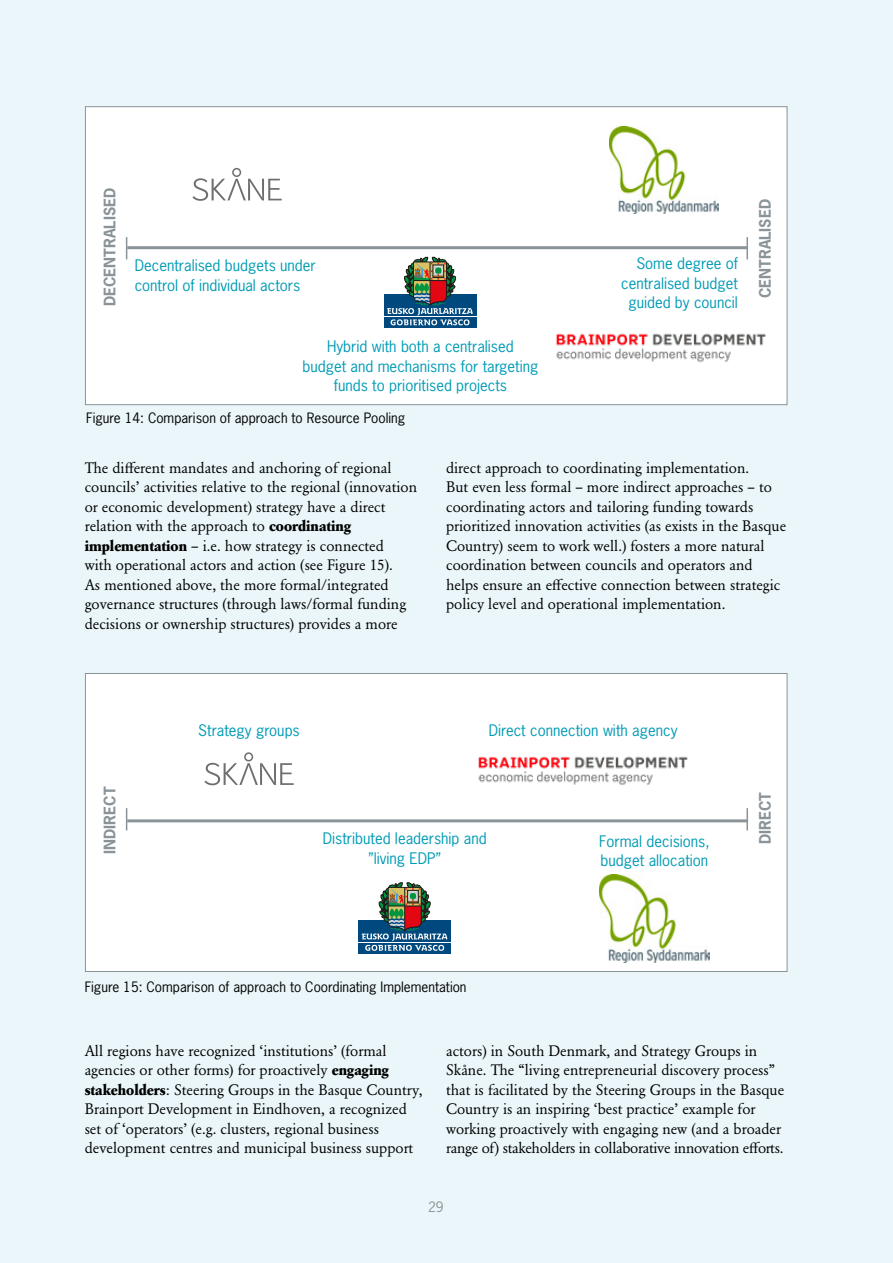
<style>
.page{position:relative;width:893px;height:1263px;background:#eaf6f9}
.page>*{position:absolute;margin:0;border:0;box-sizing:border-box;transform-origin:0 0}
.t1{font:15px/19.5px "Garamond Berth BQ";color:#000}
.t2{font:15px/19.5px "News Gothic LT";color:#009bb5}
.t3{font:700 15px "News Gothic LT";color:#8a9498}
.t4{font:13.5px "News Gothic LT";color:#000}
.t5{font:13.5px "News Gothic LT";color:#8a9498}
.s1{font-weight:700}
</style>
<div class="page">
<div style="left:85px;top:106px;width:702px;height:299px;background:#fff;border:1px solid #8a9498"></div>
<hr style="left:127px;top:246px;width:621px;height:3px;background:#8a9498">
<svg style="left:126px;top:237px;width:1px;height:22px"></svg>
<hr style="left:746px;top:237px;width:2px;height:22px;background:#8a9498">
<div style="left:85px;top:673px;width:702px;height:299px;background:#fff;border:1px solid #8a9498"></div>
<hr style="left:127px;top:819px;width:621px;height:3px;background:#8a9498">
<svg style="left:126px;top:808px;width:1px;height:22px"></svg>
<hr style="left:746px;top:808px;width:2px;height:22px;background:#8a9498">
<img style="left:556px;top:333px;width:210px;height:29px">
<img style="left:600px;top:875px;width:109px;height:87px">
<svg style="left:204px;top:752px;width:90px;height:33px"></svg>
<img style="left:478px;top:756px;width:210px;height:29px">
<svg style="left:192px;top:168px;width:90px;height:33px"></svg>
<img style="left:610px;top:126px;width:109px;height:88px">
<div style="left:384px;top:295px;width:92px;height:33px;background:#00497f"></div>
<hr style="left:383px;top:316px;width:94px;height:1px;background:#fff">
<svg style="left:387px;top:257px;width:86px;height:69px"></svg>
<div style="left:356px;top:918px;width:97px;height:38px;background:linear-gradient(to right,#fff,#fff)"></div>
<div style="left:358px;top:920px;width:93px;height:33px;background:#00497f"></div>
<hr style="left:358px;top:942px;width:94px;height:1px;background:#fff">
<svg style="left:362px;top:882px;width:85px;height:69px"></svg>
<p class="t3" style="left:100px;top:306px;width:120px;rotate:-90deg">DECENTRALISED</p>
<p class="t3" style="left:755px;top:298px;width:101px;rotate:-90deg">CENTRALISED</p>
<p class="t2" style="left:135px;top:256px;width:183px">Decentralised budgets under control of individual actors</p>
<p class="t2" style="left:621px;top:254px;width:118px;text-align:right">Some degree of centralised budget guided by council</p>
<p class="t2" style="left:303px;top:336px;width:237px;text-align:center">Hybrid with both a centralised<br>budget and mechanisms for targeting funds to prioritised projects</p>
<p class="t4" style="left:86px;top:409px;width:321px">Figure 14: Comparison of approach to Resource Pooling</p>
<p class="t1" style="left:85px;top:458px;width:334px">The different mandates and anchoring of regional councils’ activities relative to the regional (innovation or economic development) strategy have a direct relation with the approach to <span class="s1">coordinating implementation</span> – i.e. how strategy is connected<br>with operational actors and action (see Figure 15).<br>As mentioned above, the more formal/integrated governance structures (through laws/formal funding decisions or ownership structures) provides a more</p>
<p class="t1" style="left:446px;top:458px;width:342px">direct approach to coordinating implementation.<br>But even less formal – more indirect approaches – to coordinating actors and tailoring funding towards prioritized innovation activities (as exists in the Basque Country) seem to work well.) fosters a more natural coordination between councils and operators and helps ensure an effective connection between strategic policy level and operational implementation.</p>
<p class="t3" style="left:100px;top:854px;width:68px;rotate:-90deg">INDIRECT</p>
<p class="t2" style="left:198px;top:721px;width:103px">Strategy groups</p>
<p class="t2" style="left:489px;top:721px;width:190px">Direct connection with agency</p>
<p class="t2" style="left:323px;top:829px;width:165px">Distributed leadership and</p>
<p class="t2" style="left:368px;top:848px;width:74px">”living EDP”</p>
<p class="t2" style="left:599px;top:831px;width:112px">Formal decisions, budget allocation</p>
<p class="t4" style="left:85px;top:978px;width:383px">Figure 15: Comparison of approach to Coordinating Implementation</p>
<p class="t3" style="left:755px;top:844px;width:54px;rotate:-90deg">DIRECT</p>
<p class="t1" style="left:85px;top:1041px;width:339px">All regions have recognized ‘institutions’ (formal agencies or other forms) for proactively <span class="s1">engaging stakeholders</span>: Steering Groups in the Basque Country, Brainport Development in Eindhoven, a recognized set of ‘operators’ (e.g. clusters, regional business development centres and municipal business support</p>
<p class="t1" style="left:446px;top:1041px;width:340px">actors) in South Denmark, and Strategy Groups in Skåne. The “living entrepreneurial discovery process” that is facilitated by the Steering Groups in the Basque Country is an inspiring ‘best practice’ example for working proactively with engaging new (and a broader range of) stakeholders in collaborative innovation efforts.</p>
<p class="t5" style="left:428px;top:1198px;width:17px">29</p>
</div>
